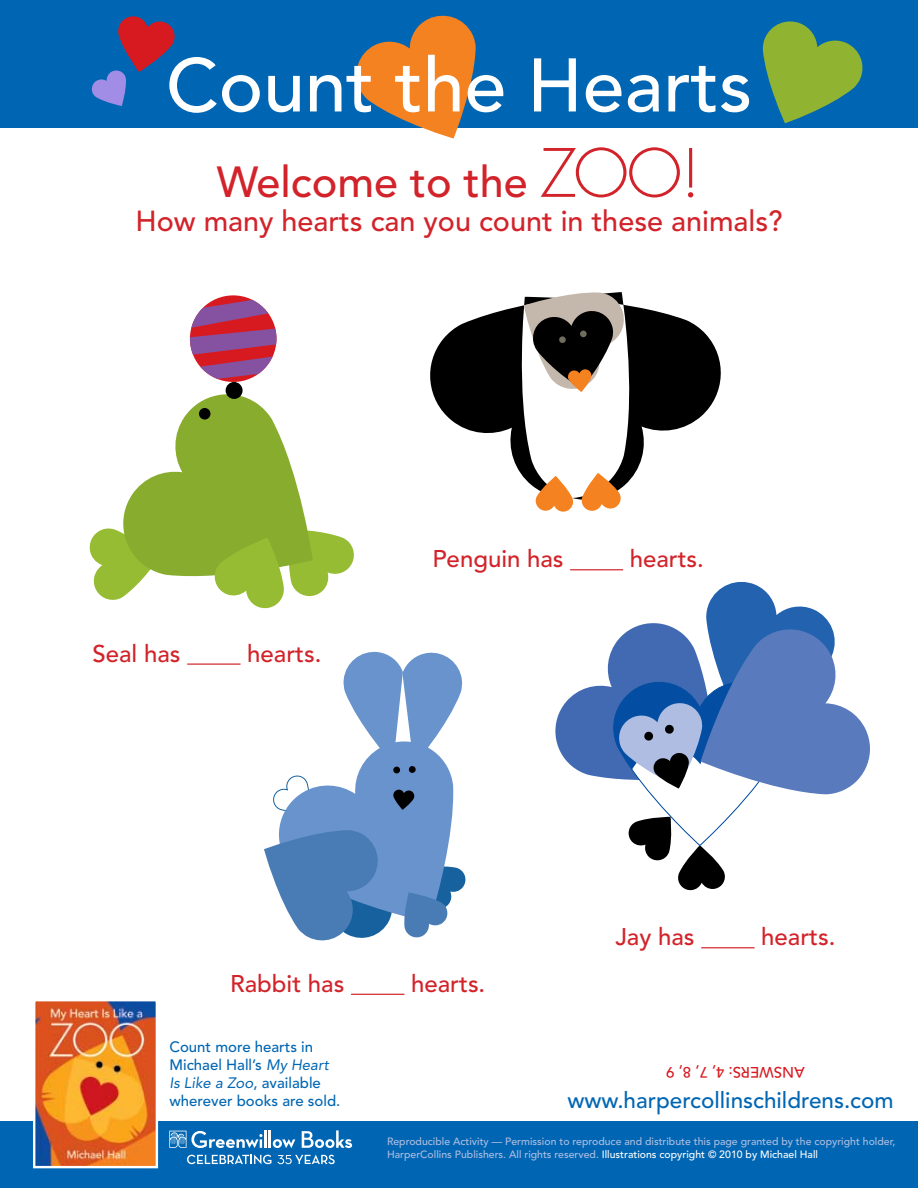
<style>
.page{position:relative;width:918px;height:1188px;background:#fff}
.page>*{position:absolute;margin:0;border:0;box-sizing:border-box;transform-origin:0 0}
.t1{font:500 75px "Avenir";color:#fff}
.t2{font:500 43.2px "Avenir";color:#d2232a}
.t3{font:500 28.8px "Avenir";color:#d2232a}
.t4{font:500 24px "Avenir";color:#d2232a}
.t5{font:500 22.5px "Avenir";color:#0066b3}
.t6{font:500 15px/18px "Avenir";color:#0066b3}
.t7{font:500 15px "Avenir";color:#d71920}
.t8{font:500 10.5px/12.6px "Avenir";color:#aebde1}
.s1{font-family:"Futura";font-weight:300;font-size:64.8px}
.s2{font-weight:400;font-style:italic}
.s3{color:#fff}
</style>
<div class="page">
<div style="left:0;top:0;width:918px;height:127px;background:#0066b3"></div>
<div style="left:0;top:1122px;width:918px;height:66px;background:#0066b3"></div>
<hr style="left:187px;top:664px;width:54px;height:1px;background:#d2232a">
<hr style="left:570px;top:569px;width:53px;height:1px;background:#d2232a">
<hr style="left:351px;top:994px;width:53px;height:1px;background:#d2232a">
<hr style="left:701px;top:947px;width:54px;height:1px;background:#d2232a">
<svg style="left:763px;top:21px;width:100px;height:102px"></svg>
<svg style="left:91px;top:16px;width:84px;height:90px"></svg>
<svg style="left:352px;top:15px;width:124px;height:124px"></svg>
<svg style="left:89px;top:297px;width:265px;height:312px"></svg>
<div style="left:226px;top:382px;width:17px;height:17px;background:#000;border-radius:50%"></div>
<svg style="left:430px;top:307px;width:85px;height:156px;fill:#000"></svg>
<svg style="left:637px;top:307px;width:84px;height:163px;fill:#000"></svg>
<svg style="left:515px;top:292px;width:122px;height:220px"></svg>
<div style="left:559px;top:336px;width:7px;height:7px;background:#6e6d5e;border-radius:50%"></div>
<div style="left:580px;top:330px;width:7px;height:7px;background:#6e6d5e;border-radius:50%"></div>
<svg style="left:555px;top:582px;width:315px;height:308px"></svg>
<img style="left:36px;top:1002px;width:119px;height:163px">
<div style="left:33px;top:999px;width:125px;height:169px;border:2px solid #fff"></div>
<svg style="left:264px;top:651px;width:202px;height:290px"></svg>
<div style="left:409px;top:766px;width:7px;height:7px;background:#000;border-radius:50%"></div>
<svg style="left:169px;top:1131px;width:93px;height:17px"></svg>
<hr style="left:264px;top:1130px;width:3px;height:18px;background:#fff">
<svg style="left:269px;top:1130px;width:26px;height:18px"></svg>
<svg style="left:302px;top:1130px;width:50px;height:18px"></svg>
<svg style="left:187px;top:1155px;width:148px;height:9px"></svg>
<h1 class="t1" style="left:166px;top:42px;width:588px">Count the Hearts</h1>
<h2 class="t2" style="left:217px;top:157px;width:486px">Welcome to the <span class="s1">ZOO!</span></h2>
<h3 class="t3" style="left:135px;top:205px;width:649px">How many hearts can you count in these animals?</h3>
<h3 class="t4" style="left:93px;top:640px;width:90px">Seal has</h3>
<h3 class="t4" style="left:247px;top:640px;width:76px">hearts.</h3>
<h3 class="t4" style="left:432px;top:545px;width:133px">Penguin has</h3>
<h3 class="t4" style="left:630px;top:545px;width:76px">hearts.</h3>
<h3 class="t4" style="left:615px;top:923px;width:81px">Jay has</h3>
<h3 class="t4" style="left:761px;top:923px;width:76px">hearts.</h3>
<h3 class="t4" style="left:230px;top:970px;width:116px">Rabbit has</h3>
<h3 class="t4" style="left:411px;top:970px;width:76px">hearts.</h3>
<h3 class="t6" style="left:170px;top:1039px;width:172px">Count more hearts in<br>Michael Hall’s <span class="s2">My Heart<br>Is Like a Zoo</span>, available wherever books are sold.</h3>
<h3 class="t7" style="left:805px;top:1081px;width:140px;rotate:-180deg">ANSWERS: 4, 7, 8, 9</h3>
<h3 class="t5" style="left:567px;top:1087px;width:328px">www.harpercollinschildrens.com</h3>
<p class="t8" style="left:387px;top:1135px;width:510px">Reproducible Activity — Permission to reproduce and distribute this page granted by the copyright holder,<br>HarperCollins Publishers. All rights reserved. <span class="s3">Illustrations copyright © 2010 by Michael Hall</span></p>
</div>
